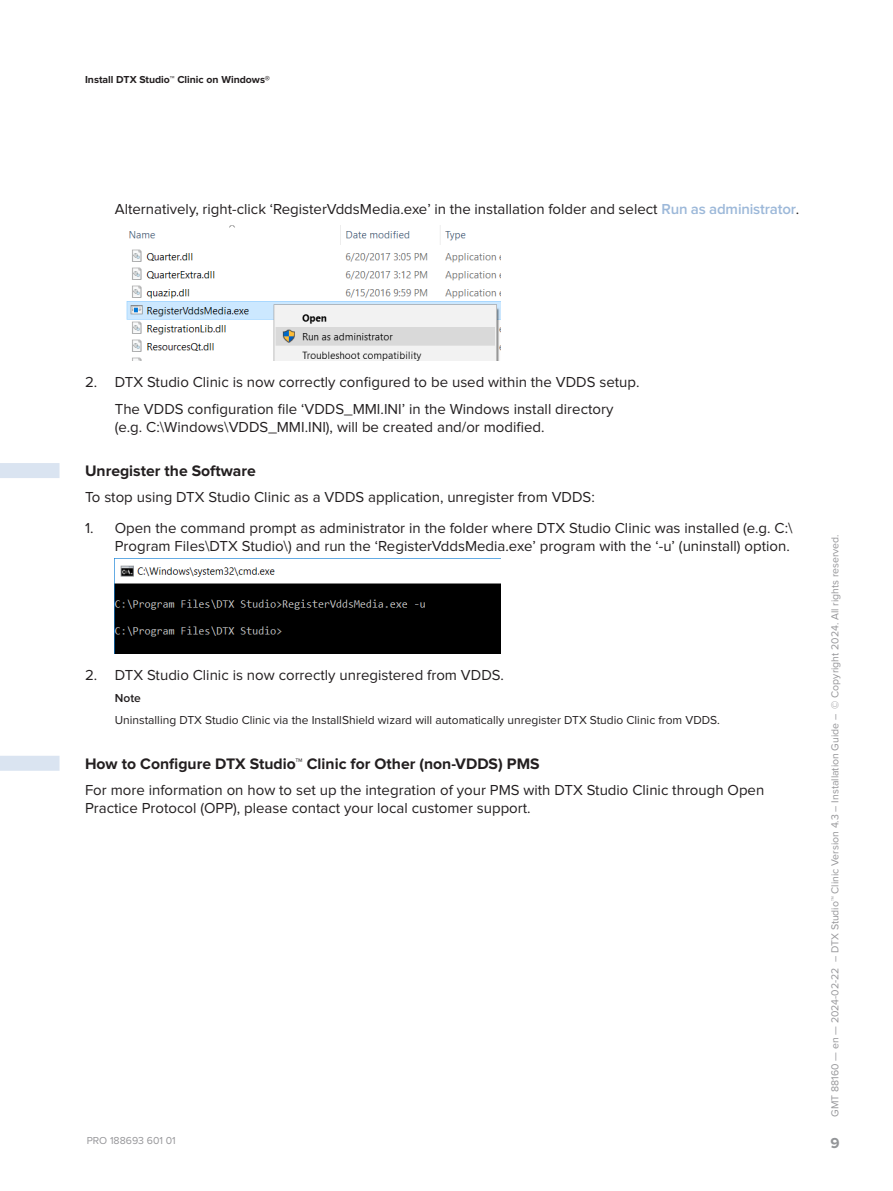
<style>
.page{position:relative;width:893px;height:1191px;background:#fff}
.page>*{position:absolute;margin:0;border:0;box-sizing:border-box;transform-origin:0 0}
.Header_3__Instructions{font:700 15.75px "Proxima Nova";color:#231f20}
.Body{font:15px/18px "Proxima Nova";color:#231f20;text-align:right}
.Body_list_123_continue{font:15px/18px "Proxima Nova";color:#231f20}
.t1{font:700 15px "Proxima Nova";color:#939598}
.Note{font:12px "Proxima Nova";color:#231f20}
.Note-2{font:600 12px "Proxima Nova";color:#231f20}
.t2{font:10.5px "Proxima Nova";color:#969699}
.t3{font:700 10.5px "Proxima Nova";color:#231f20}
.s1{font-weight:600;color:#9cb8d9}
</style>
<div class="page">
<div style="left:0;top:463px;width:60px;height:15px;background:#dae4f1"></div>
<div style="left:0;top:755px;width:60px;height:15px;background:#dae4f1"></div>
<img style="left:126px;top:225px;width:374px;height:135px">
<img style="left:115px;top:558px;width:385px;height:95px">
<p class="t3" style="left:85px;top:74px;width:186px">Install DTX Studio™ Clinic on Windows®</p>
<p class="Body_list_123_continue" style="left:115px;top:200px;width:686px">Alternatively, right-click ‘RegisterVddsMedia.exe’ in the installation folder and select <span class="s1">Run as administrator</span>.</p>
<p class="Body" style="left:85px;top:374px;width:556px">2. DTX Studio Clinic is now correctly configured to be used within the VDDS setup.</p>
<p class="Body_list_123_continue" style="left:115px;top:400px;width:500px">The VDDS configuration file ‘VDDS_MMI.INI’ in the Windows install directory (e.g. C:\Windows\VDDS_MMI.INI), will be created and/or modified.</p>
<p class="Header_3__Instructions" style="left:85px;top:463px;width:172px">Unregister the Software</p>
<p class="Body" style="left:85px;top:489px;width:511px">To stop using DTX Studio Clinic as a VDDS application, unregister from VDDS:</p>
<p class="Body" style="left:85px;top:520px;width:709px">1. Open the command prompt as administrator in the folder where DTX Studio Clinic was installed (e.g. C:\<br>Program Files\DTX Studio\) and run the ‘RegisterVddsMedia.exe’ program with the ‘-u’ (uninstall) option.</p>
<p class="Body" style="left:85px;top:667px;width:421px">2. DTX Studio Clinic is now correctly unregistered from VDDS.</p>
<p class="Note-2" style="left:115px;top:692px;width:28px">Note</p>
<p class="Note" style="left:115px;top:714px;width:607px">Uninstalling DTX Studio Clinic via the InstallShield wizard will automatically unregister DTX Studio Clinic from VDDS.</p>
<p class="Header_3__Instructions" style="left:85px;top:756px;width:456px">How to Configure DTX Studio™ Clinic for Other (non-VDDS) PMS</p>
<p class="Body" style="left:85px;top:782px;width:681px;text-align:left">For more information on how to set up the integration of your PMS with DTX Studio Clinic through Open<br>Practice Protocol (OPP), please contact your local customer support.</p>
<p class="t2" style="left:87px;top:1135px;width:90px">PRO 188693 601 01</p>
<p class="t2" style="left:830px;top:1116px;width:584px;rotate:-90deg">GMT 88160 — en — 2024-02-22 – DTX Studio™ Clinic Version 4.3 – Installation Guide – © Copyright 2024. All rights reserved.</p>
<p class="t1" style="left:831px;top:1135px;width:11px">9</p>
</div>
